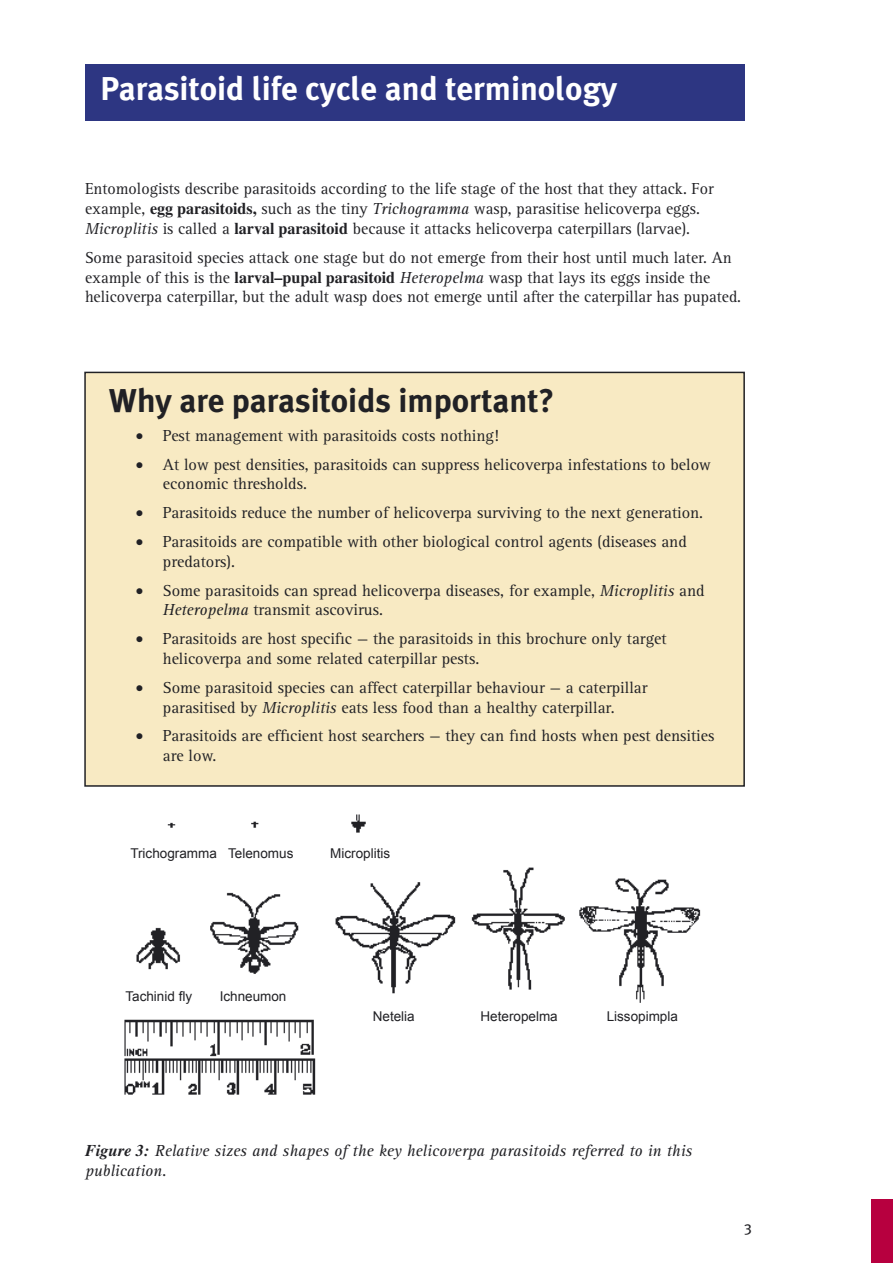
<style>
.page{position:relative;width:893px;height:1263px;background:#fff}
.page>*{position:absolute;margin:0;border:0;box-sizing:border-box;transform-origin:0 0}
.t1{font:700 33px "Meta Plus";color:#fff}
.t2{font:700 33px "Meta Plus";color:#212125}
.t3{font:16.5px/19.8px "Agfa Rotis Serif";color:#212125}
.t4{font:italic 16.5px/19.8px "Agfa Rotis Serif";color:#212125}
.t5{font:15px "Meta Plus";color:#212125}
.t6{font:13.5px "Arial";color:#212125}
.s1{font-family:"Times";font-weight:700}
.s2{font-style:italic}
</style>
<div class="page">
<div style="left:85px;top:372px;width:659px;height:414px;background:#f8eac3"></div>
<div style="left:84px;top:372px;width:661px;height:415px;border:2px solid #212125"></div>
<div style="left:872px;top:1199px;width:21px;height:64px;background:#b7003f"></div>
<img style="left:124px;top:814px;width:577px;height:281px">
<div style="left:85px;top:64px;width:659px;height:57px;background:#2d3682"></div>
<div style="left:410px;top:811px;width:62px;height:57px;background:#fff"></div>
<div style="left:115px;top:840px;width:286px;height:31px;background:#fff"></div>
<div style="left:121px;top:982px;width:210px;height:31px;background:#fff"></div>
<div style="left:364px;top:1007px;width:325px;height:30px;background:#fff"></div>
<h1 class="t1" style="left:100px;top:69px;width:519px">Parasitoid life cycle and terminology</h1>
<p class="t3" style="left:85px;top:180px;width:630px">Entomologists describe parasitoids according to the life stage of the host that they attack. For example, <span class="s1">egg parasitoids,</span> such as the tiny <span class="s2">Trichogramma</span> wasp, parasitise helicoverpa eggs.<br><span class="s2">Microplitis</span> is called a <span class="s1">larval parasitoid</span> because it attacks helicoverpa caterpillars (larvae).</p>
<p class="t3" style="left:85px;top:248px;width:658px">Some parasitoid species attack one stage but do not emerge from their host until much later. An example of this is the <span class="s1">larval–pupal parasitoid</span> <span class="s2">Heteropelma</span> wasp that lays its eggs inside the helicoverpa caterpillar, but the adult wasp does not emerge until after the caterpillar has pupated.</p>
<h1 class="t2" style="left:109px;top:381px;width:447px">Why are parasitoids important?</h1>
<p class="t3" style="left:136px;top:426px;width:365px">• Pest management with parasitoids costs nothing!</p>
<p class="t3" style="left:163px;top:455px;width:550px;text-indent:-27px">• At low pest densities, parasitoids can suppress helicoverpa infestations to below economic thresholds.</p>
<p class="t3" style="left:136px;top:503px;width:569px">• Parasitoids reduce the number of helicoverpa surviving to the next generation.</p>
<p class="t3" style="left:163px;top:532px;width:525px;text-indent:-27px">• Parasitoids are compatible with other biological control agents (diseases and predators).</p>
<p class="t3" style="left:163px;top:581px;width:543px;text-indent:-27px">• Some parasitoids can spread helicoverpa diseases, for example, <span class="s2">Microplitis</span> and<br><span class="s2">Heteropelma</span> transmit ascovirus.</p>
<p class="t3" style="left:163px;top:629px;width:505px;text-indent:-27px">• Parasitoids are host specific — the parasitoids in this brochure only target helicoverpa and some related caterpillar pests.</p>
<p class="t3" style="left:136px;top:678px;width:513px;text-align:center">• Some parasitoid species can affect caterpillar behaviour — a caterpillar parasitised by <span class="s2">Microplitis</span> eats less food than a healthy caterpillar.</p>
<p class="t3" style="left:163px;top:726px;width:553px;text-indent:-27px">• Parasitoids are efficient host searchers — they can find hosts when pest densities are low.</p>
<p class="t6" style="left:130px;top:846px;width:165px">Trichogramma Telenomus</p>
<p class="t6" style="left:330px;top:846px;width:61px">Microplitis</p>
<p class="t6" style="left:125px;top:988px;width:68px">Tachinid fly</p>
<p class="t6" style="left:220px;top:988px;width:68px">Ichneumon</p>
<p class="t6" style="left:373px;top:1009px;width:44px">Netelia</p>
<p class="t6" style="left:480px;top:1009px;width:79px">Heteropelma</p>
<p class="t6" style="left:607px;top:1009px;width:73px">Lissopimpla</p>
<p class="t4" style="left:85px;top:1141px;width:609px"><span class="s1">Figure 3:</span> Relative sizes and shapes of the key helicoverpa parasitoids referred to in this publication.</p>
<p class="t5" style="left:744px;top:1218px;width:9px">3</p>
</div>
